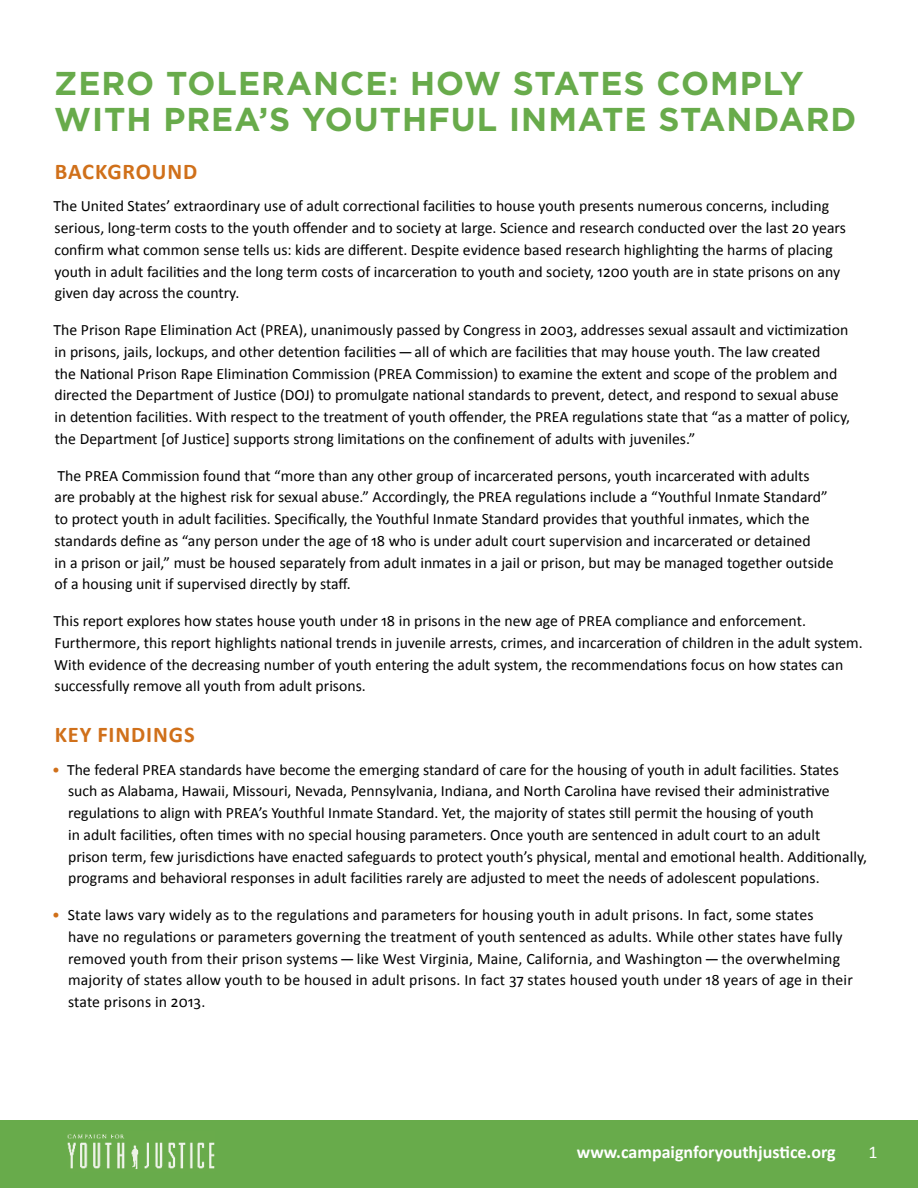
<style>
.page{position:relative;width:918px;height:1188px;background:#fff}
.page>*{position:absolute;margin:0;border:0;box-sizing:border-box;transform-origin:0 0}
.t1{font:700 33px/36.3px "Gotham";letter-spacing:.03em;color:#68ab4b}
.t2{font:700 22.5px "Calibri";letter-spacing:.04em;color:#d0701a}
.t3{font:700 18px "Calibri";color:#fff}
.t4{font:18px "Calibri";color:#fff}
.t5{font:15.75px/21.8px "Calibri";color:#000}
.s1{color:#d0701a}
</style>
<div class="page">
<div style="left:0;top:1120px;width:918px;height:68px;background:#68ab4b"></div>
<img style="left:68px;top:1134px;width:146px;height:35px">
<h1 class="t1" style="left:54px;top:64px;width:804px">ZERO TOLERANCE: HOW STATES COMPLY<br>WITH PREA’S YOUTHFUL INMATE STANDARD</h1>
<h2 class="t2" style="left:55px;top:157px;width:144px">BACKGROUND</h2>
<p class="t5" style="left:54px;top:195px;width:794px">The United States’ extraordinary use of adult correctional facilities to house youth presents numerous concerns, including serious, long-term costs to the youth offender and to society at large. Science and research conducted over the last 20 years confirm what common sense tells us: kids are different. Despite evidence based research highlighting the harms of placing youth in adult facilities and the long term costs of incarceration to youth and society, 1200 youth are in state prisons on any given day across the country.</p>
<p class="t5" style="left:54px;top:319px;width:798px">The Prison Rape Elimination Act (PREA), unanimously passed by Congress in 2003, addresses sexual assault and victimization in prisons, jails, lockups, and other detention facilities — all of which are facilities that may house youth. The law created<br>the National Prison Rape Elimination Commission (PREA Commission) to examine the extent and scope of the problem and directed the Department of Justice (DOJ) to promulgate national standards to prevent, detect, and respond to sexual abuse in detention facilities. With respect to the treatment of youth offender, the PREA regulations state that “as a matter of policy, the Department [of Justice] supports strong limitations on the confinement of adults with juveniles.”</p>
<p class="t5" style="left:54px;top:465px;width:781px">The PREA Commission found that “more than any other group of incarcerated persons, youth incarcerated with adults<br>are probably at the highest risk for sexual abuse.” Accordingly, the PREA regulations include a “Youthful Inmate Standard” to protect youth in adult facilities. Specifically, the Youthful Inmate Standard provides that youthful inmates, which the standards define as “any person under the age of 18 who is under adult court supervision and incarcerated or detained<br>in a prison or jail,” must be housed separately from adult inmates in a jail or prison, but may be managed together outside of a housing unit if supervised directly by staff.</p>
<p class="t5" style="left:54px;top:610px;width:811px">This report explores how states house youth under 18 in prisons in the new age of PREA compliance and enforcement.<br>Furthermore, this report highlights national trends in juvenile arrests, crimes, and incarceration of children in the adult system.<br>With evidence of the decreasing number of youth entering the adult system, the recommendations focus on how states can successfully remove all youth from adult prisons.</p>
<h2 class="t2" style="left:55px;top:720px;width:141px">KEY FINDINGS</h2>
<p class="t5" style="left:68px;top:758px;width:800px;text-indent:-16px"><span class="s1">•</span> The federal PREA standards have become the emerging standard of care for the housing of youth in adult facilities. States such as Alabama, Hawaii, Missouri, Nevada, Pennsylvania, Indiana, and North Carolina have revised their administrative regulations to align with PREA’s Youthful Inmate Standard. Yet, the majority of states still permit the housing of youth<br>in adult facilities, often times with no special housing parameters. Once youth are sentenced in adult court to an adult<br>prison term, few jurisdictions have enacted safeguards to protect youth’s physical, mental and emotional health. Additionally, programs and behavioral responses in adult facilities rarely are adjusted to meet the needs of adolescent populations.</p>
<p class="t5" style="left:68px;top:904px;width:786px;text-indent:-16px"><span class="s1">•</span> State laws vary widely as to the regulations and parameters for housing youth in adult prisons. In fact, some states<br>have no regulations or parameters governing the treatment of youth sentenced as adults. While other states have fully removed youth from their prison systems — like West Virginia, Maine, California, and Washington — the overwhelming majority of states allow youth to be housed in adult prisons. In fact 37 states housed youth under 18 years of age in their state prisons in 2013.</p>
<p class="t3" style="left:577px;top:1140px;width:260px">www.campaignforyouthjustice.org</p>
<p class="t4" style="left:868px;top:1140px;width:11px">1</p>
</div>
